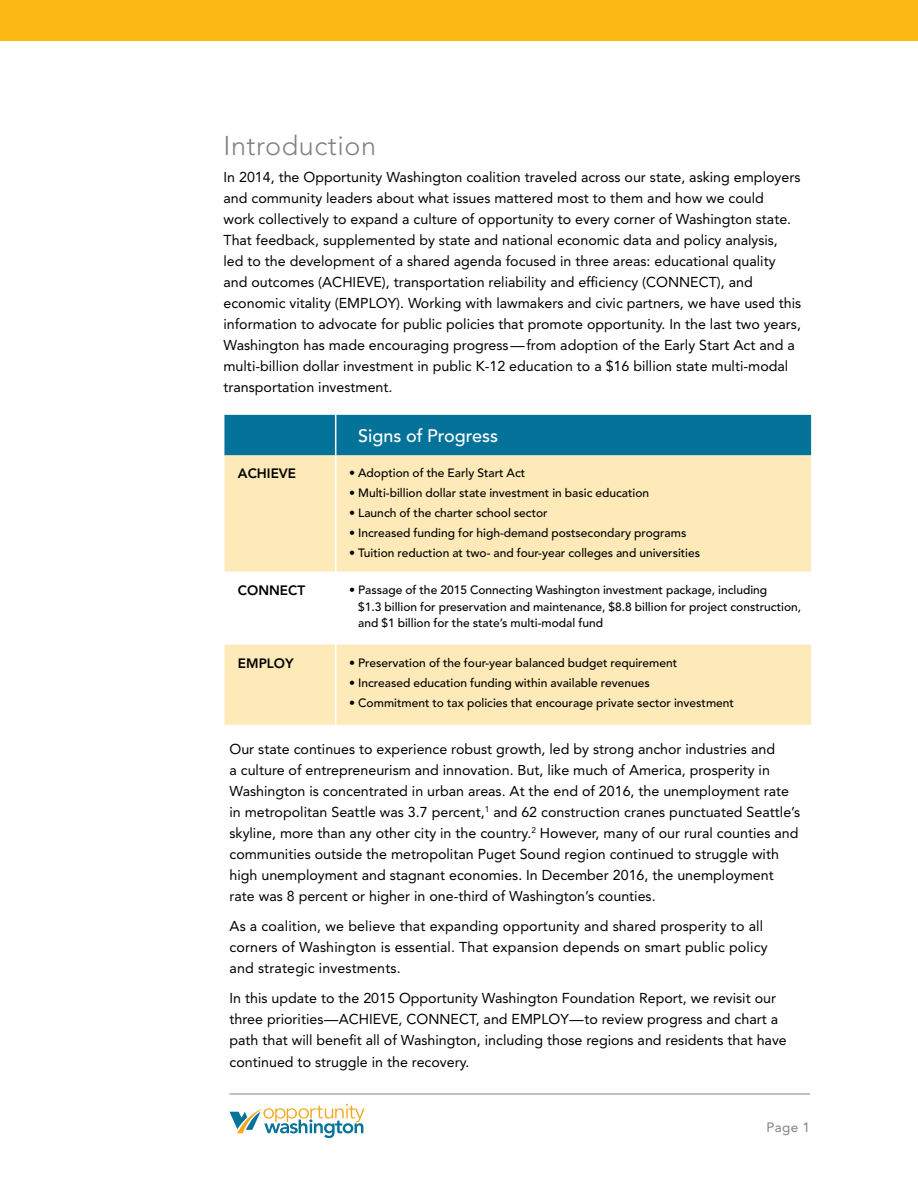
<style>
.page{position:relative;width:918px;height:1188px;background:#fff}
.page>*{position:absolute;margin:0;border:0;box-sizing:border-box;transform-origin:0 0}
.t1{font:300 27px "Avenir LT Std";letter-spacing:.02em;color:#808285}
.t2{font:500 18px "Avenir LT Std";color:#fff}
.t3{font:14.25px/21px "Avenir LT Std";color:#000}
.t4{font:800 13.5px "Avenir LT Std";color:#000}
.t5{font:13.5px "Avenir LT Std";color:#808285}
.t6{font:500 12px/16.5px "Avenir LT Std";color:#000}
</style>
<div class="page">
<svg style="left:230px;top:1104px;width:135px;height:34px"></svg>
<hr style="left:230px;top:1094px;width:580px;height:1px;background:#808285">
<div style="left:0;top:0;width:918px;height:40px;background:#fdb913"></div>
<div style="left:224px;top:415px;width:587px;height:40px;background:#057399"></div>
<svg style="left:224px;top:455px;width:587px;height:270px;fill:#feeab8"></svg>
<hr style="left:335px;top:415px;width:1px;height:40px;background:#fff">
<hr style="left:335px;top:455px;width:1px;height:116px;background:#fff">
<hr style="left:335px;top:645px;width:1px;height:80px;background:#fff">
<h1 class="t1" style="left:224px;top:130px;width:154px">Introduction</h1>
<p class="t3" style="left:224px;top:166px;width:579px">In 2014, the Opportunity Washington coalition traveled across our state, asking employers and community leaders about what issues mattered most to them and how we could<br>work collectively to expand a culture of opportunity to every corner of Washington state.<br>That feedback, supplemented by state and national economic data and policy analysis, led to the development of a shared agenda focused in three areas: educational quality and outcomes (ACHIEVE), transportation reliability and efficiency (CONNECT), and economic vitality (EMPLOY). Working with lawmakers and civic partners, we have used this information to advocate for public policies that promote opportunity. In the last two years, Washington has made encouraging progress—from adoption of the Early Start Act and a multi-billion dollar investment in public K-12 education to a $16 billion state multi-modal transportation investment.</p>
<p class="t2" style="left:358px;top:425px;width:142px">Signs of Progress</p>
<p class="t4" style="left:238px;top:466px;width:60px">ACHIEVE</p>
<p class="t6" style="left:349px;top:465px;width:178px">• Adoption of the Early Start Act</p>
<p class="t6" style="left:349px;top:485px;width:302px">• Multi-billion dollar state investment in basic education</p>
<p class="t6" style="left:349px;top:505px;width:200px">• Launch of the charter school sector</p>
<p class="t6" style="left:349px;top:525px;width:339px">• Increased funding for high-demand postsecondary programs</p>
<p class="t6" style="left:349px;top:545px;width:352px">• Tuition reduction at two- and four-year colleges and universities</p>
<p class="t4" style="left:238px;top:582px;width:69px">CONNECT</p>
<p class="t6" style="left:358px;top:582px;width:445px;text-indent:-9px">• Passage of the 2015 Connecting Washington investment package, including<br>$1.3 billion for preservation and maintenance, $8.8 billion for project construction, and $1 billion for the state’s multi-modal fund</p>
<p class="t4" style="left:238px;top:656px;width:57px">EMPLOY</p>
<p class="t6" style="left:349px;top:655px;width:330px">• Preservation of the four-year balanced budget requirement</p>
<p class="t6" style="left:349px;top:675px;width:302px">• Increased education funding within available revenues</p>
<p class="t6" style="left:349px;top:695px;width:386px">• Commitment to tax policies that encourage private sector investment</p>
<p class="t3" style="left:229px;top:739px;width:572px">Our state continues to experience robust growth, led by strong anchor industries and<br>a culture of entrepreneurism and innovation. But, like much of America, prosperity in Washington is concentrated in urban areas. At the end of 2016, the unemployment rate in metropolitan Seattle was 3.7 percent,<sup>1</sup> and 62 construction cranes punctuated Seattle’s skyline, more than any other city in the country.<sup>2</sup> However, many of our rural counties and communities outside the metropolitan Puget Sound region continued to struggle with high unemployment and stagnant economies. In December 2016, the unemployment rate was 8 percent or higher in one-third of Washington’s counties.</p>
<p class="t3" style="left:229px;top:916px;width:540px">As a coalition, we believe that expanding opportunity and shared prosperity to all corners of Washington is essential. That expansion depends on smart public policy and strategic investments.</p>
<p class="t3" style="left:229px;top:988px;width:559px">In this update to the 2015 Opportunity Washington Foundation Report, we revisit our three priorities—ACHIEVE, CONNECT, and EMPLOY—to review progress and chart a path that will benefit all of Washington, including those regions and residents that have continued to struggle in the recovery.</p>
<p class="t5" style="left:767px;top:1119px;width:45px">Page 1</p>
</div>
